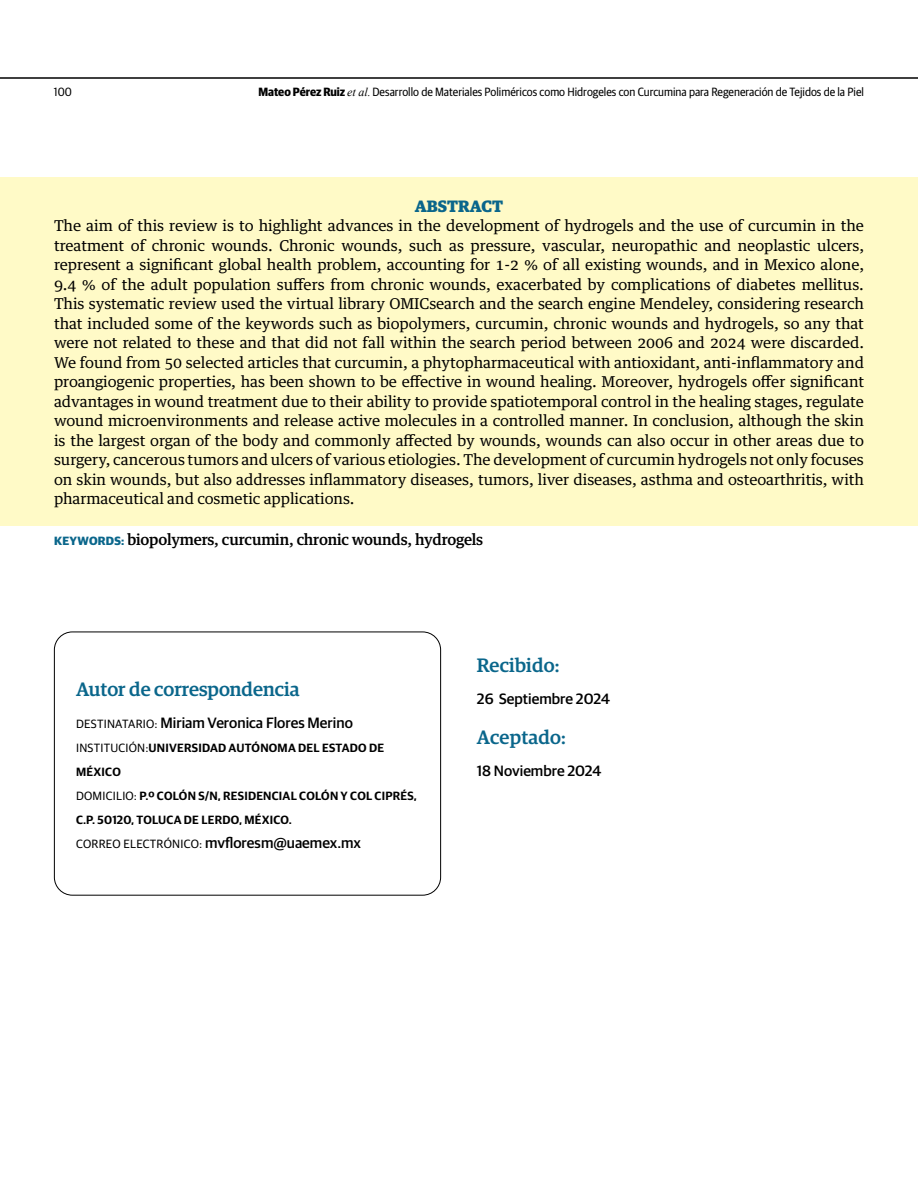
<style>
.page{position:relative;width:918px;height:1188px;background:#fff}
.page>*{position:absolute;margin:0;border:0;box-sizing:border-box;transform-origin:0 0}
.t1{font:500 19.5px "Guardian Egyp";color:#0a668b}
.t2{font:700 16.5px "Guardian Egyp";color:#0a668b}
.t3{font:15px/19.5px "Guardian Egyptian Text";letter-spacing:-.005em;color:#000;text-align:justify}
.t4{font:500 15px "Guardian Sans";color:#000}
.t5{font:500 15px "Guardian Egyptian Text";letter-spacing:-.015em;color:#000}
.t6{font:600 12px/24px "Guardian Sans";letter-spacing:.02em;color:#000}
.t7{font:12px "Guardian Sans Narrow";color:#000}
.s1{font-weight:700}
.s2{font-family:"Times New Roman";font-style:italic}
.s3{font-family:"Guardian Sans";font-weight:700;font-size:12px;color:#0a668b}
.s4{font-weight:400;font-size:12px}
.s5{font-weight:400}
</style>
<div class="page">
<hr style="left:0;top:77px;width:918px;height:2px;background:#000">
<div style="left:54px;top:632px;width:387px;height:264px;border:1px solid #000;border-radius:18px"></div>
<div style="left:0;top:177px;width:918px;height:348px;background:#fffac7"></div>
<p class="t7" style="left:54px;top:84px;width:20px">100</p>
<p class="t7" style="left:259px;top:84px;width:607px"><span class="s1">Mateo Pérez Ruiz</span> <span class="s2">et al.</span> Desarrollo de Materiales Poliméricos como Hidrogeles con Curcumina para Regeneración de Tejidos de la Piel</p>
<p class="t2" style="left:415px;top:193px;width:90px">ABSTRACT</p>
<p class="t3" style="left:54px;top:215px;width:812px">The aim of this review is to highlight advances in the development of hydrogels and the use of curcumin in the treatment of chronic wounds. Chronic wounds, such as pressure, vascular, neuropathic and neoplastic ulcers, represent a significant global health problem, accounting for 1-2 % of all existing wounds, and in Mexico alone, 9.4 % of the adult population suffers from chronic wounds, exacerbated by complications of diabetes mellitus.<br>This systematic review used the virtual library OMICsearch and the search engine Mendeley, considering research that included some of the keywords such as biopolymers, curcumin, chronic wounds and hydrogels, so any that were not related to these and that did not fall within the search period between 2006 and 2024 were discarded.<br>We found from 50 selected articles that curcumin, a phytopharmaceutical with antioxidant, anti-inflammatory and proangiogenic properties, has been shown to be effective in wound healing. Moreover, hydrogels offer significant advantages in wound treatment due to their ability to provide spatiotemporal control in the healing stages, regulate wound microenvironments and release active molecules in a controlled manner. In conclusion, although the skin is the largest organ of the body and commonly affected by wounds, wounds can also occur in other areas due to surgery, cancerous tumors and ulcers of various etiologies. The development of curcumin hydrogels not only focuses on skin wounds, but also addresses inflammatory diseases, tumors, liver diseases, asthma and osteoarthritis, with pharmaceutical and cosmetic applications.</p>
<p class="t5" style="left:54px;top:527px;width:431px"><span class="s3">KEYWORDS:</span> biopolymers, curcumin, chronic wounds, hydrogels</p>
<h1 class="t1" style="left:76px;top:675px;width:225px">Autor de correspondencia</h1>
<p class="t4" style="left:76px;top:711px;width:278px"><span class="s4">DESTINATARIO:</span> Miriam Veronica Flores Merino</p>
<p class="t6" style="left:76px;top:734px;width:342px"><span class="s5">INSTITUCIÓN:</span>UNIVERSIDAD AUTÓNOMA DEL ESTADO DE MÉXICO<br><span class="s5">DOMICILIO:</span> P.º COLÓN S/N, RESIDENCIAL COLÓN Y COL CIPRÉS, C.P. 50120, TOLUCA DE LERDO, MÉXICO.</p>
<p class="t4" style="left:76px;top:831px;width:286px"><span class="s4">CORREO ELECTRÓNICO:</span> mvfloresm@uaemex.mx</p>
<h1 class="t1" style="left:477px;top:651px;width:84px">Recibido:</h1>
<p class="t4" style="left:477px;top:687px;width:134px">26 Septiembre 2024</p>
<h1 class="t1" style="left:477px;top:723px;width:90px">Aceptado:</h1>
<p class="t4" style="left:477px;top:759px;width:126px">18 Noviembre 2024</p>
</div>
